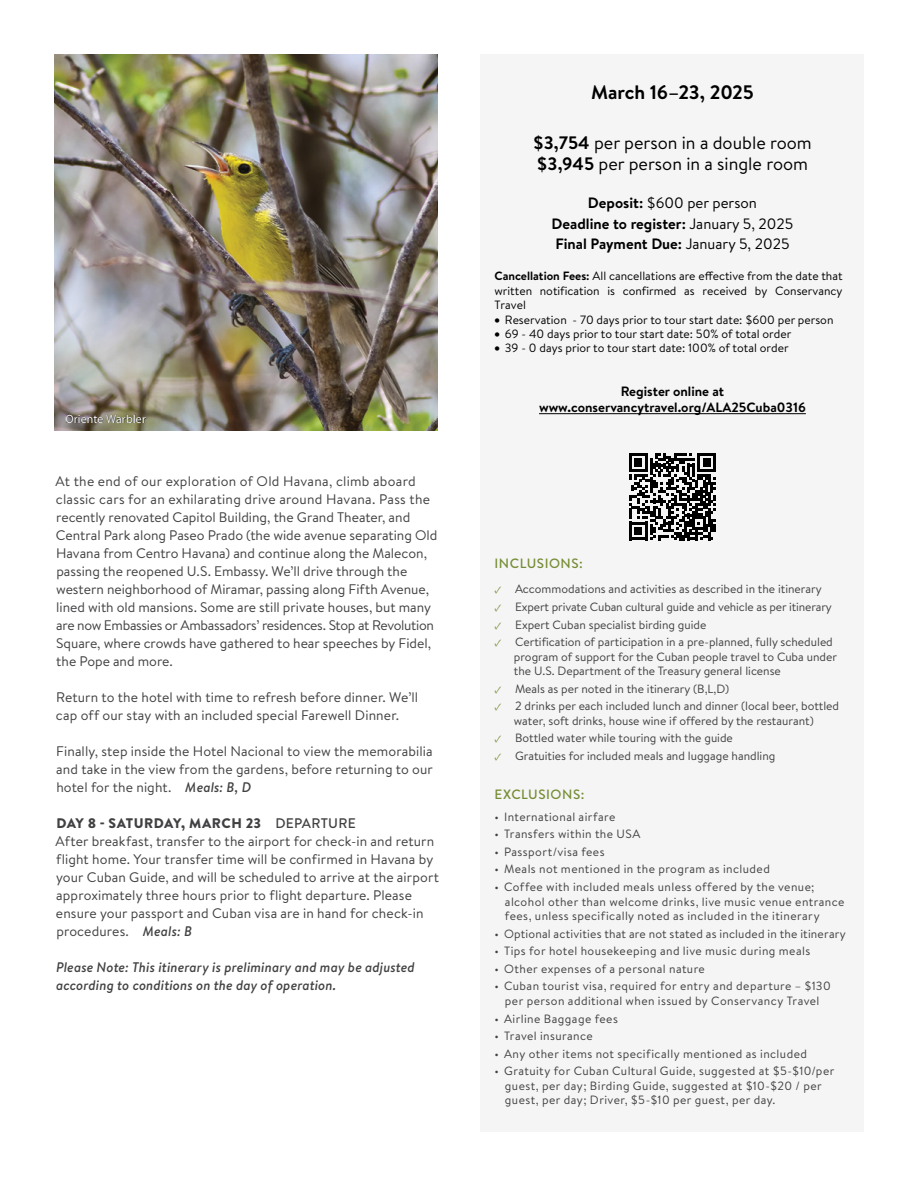
<style>
.page{position:relative;width:918px;height:1188px;background:#fff}
.page>*{position:absolute;margin:0;border:0;box-sizing:border-box;transform-origin:0 0}
.t1{font:700 19.5px "Brandon Text";letter-spacing:-.01em;color:#000}
.t2{font:18px/21.6px "Brandon Text";color:#000}
.t3{font:700 15px/20.2px "Brandon Text";color:#000;text-align:center}
.t4{font:13.8px/18px "Brandon Text";letter-spacing:.005em;color:#414042}
.t5{font:italic 500 13.8px/18px "Brandon Text";letter-spacing:.01em;color:#414042}
.t6{font:700 13.5px/16.2px "Brandon Text";color:#000;text-align:center}
.t7{font:500 13.5px "Brandon Text";letter-spacing:.04em;color:#758c33}
.t8{font:12px/14.4px "Brandon Text";letter-spacing:.025em;color:#414042}
.t9{font:12px/14.4px "Brandon Text";color:#414042}
.t10{font:12px/14.2px "Brandon Text";color:#000;text-align:justify}
.t11{font:12px "Brandon Text";letter-spacing:-.01em;color:#414042}
.t12{font:12px "Myriad Pro";letter-spacing:.01em;color:#fff}
.s1{font-weight:500;font-style:italic}
.s2{font-weight:900}
.s3{font-weight:500}
.s4{font-weight:700}
.s5{font-weight:400}
.s6{font-family:"Minion Pro";font-size:10.5px;color:#758c33}
</style>
<div class="page">
<img style="left:54px;top:54px;width:384px;height:376px">
<div style="left:481px;top:59px;width:383px;height:535px;background:#f5f5f5"></div>
<hr style="left:539px;top:413px;width:267px;height:1px;background:#000">
<div style="left:481px;top:532px;width:383px;height:600px;background:#f5f5f5"></div>
<svg style="left:629px;top:453px;width:87px;height:87px"></svg>
<svg style="left:66px;top:414px;width:80px;height:9px"></svg>
<p class="t12" style="left:65px;top:411px;width:82px">Oriente Warbler</p>
<p class="t4" style="left:55px;top:472px;width:384px">At the end of our exploration of Old Havana, climb aboard classic cars for an exhilarating drive around Havana. Pass the recently renovated Capitol Building, the Grand Theater, and Central Park along Paseo Prado (the wide avenue separating Old Havana from Centro Havana) and continue along the Malecon, passing the reopened U.S. Embassy. We’ll drive through the western neighborhood of Miramar, passing along Fifth Avenue, lined with old mansions. Some are still private houses, but many are now Embassies or Ambassadors’ residences. Stop at Revolution Square, where crowds have gathered to hear speeches by Fidel, the Pope and more.</p>
<p class="t4" style="left:56px;top:688px;width:364px">Return to the hotel with time to refresh before dinner. We’ll cap off our stay with an included special Farewell Dinner.</p>
<p class="t4" style="left:56px;top:742px;width:378px;text-align:justify">Finally, step inside the Hotel Nacional to view the memorabilia and take in the view from the gardens, before returning to our hotel for the night. <span class="s1">Meals: B, D</span></p>
<p class="t4" style="left:55px;top:814px;width:385px"><span class="s2">DAY 8 - SATURDAY, MARCH 23</span> <span class="s3">DEPARTURE<br></span>After breakfast, transfer to the airport for check-in and return flight home. Your transfer time will be confirmed in Havana by your Cuban Guide, and will be scheduled to arrive at the airport approximately three hours prior to flight departure. Please ensure your passport and Cuban visa are in hand for check-in procedures. <span class="s1">Meals: B</span></p>
<p class="t5" style="left:56px;top:958px;width:360px">Please Note: This itinerary is preliminary and may be adjusted according to conditions on the day of operation.</p>
<h1 class="t1" style="left:591px;top:79px;width:164px">March 16–23, 2025</h1>
<h2 class="t2" style="left:533px;top:131px;width:280px"><span class="s4">$3,754</span> per person in a double room <span class="s4">$3,945</span> per person in a single room</h2>
<p class="t3" style="left:552px;top:193px;width:243px">Deposit: <span class="s5">$600 per person<br></span>Deadline to register: <span class="s5">January 5, 2025<br></span>Final Payment Due: <span class="s5">January 5, 2025</span></p>
<p class="t10" style="left:494px;top:269px;width:350px"><span class="s4">Cancellation Fees:</span> All cancellations are effective from the date that written notification is confirmed as received by Conservancy Travel</p>
<p class="t10" style="left:495px;top:312px;width:340px">• Reservation - 70 days prior to tour start date: $600 per person</p>
<p class="t10" style="left:495px;top:326px;width:298px">• 69 - 40 days prior to tour start date: 50% of total order</p>
<p class="t10" style="left:495px;top:341px;width:296px">• 39 - 0 days prior to tour start date: 100% of total order</p>
<p class="t6" style="left:539px;top:383px;width:268px">Register online at www.conservancytravel.org/ALA25Cuba0316</p>
<p class="t7" style="left:495px;top:554px;width:90px">INCLUSIONS:</p>
<p class="t9" style="left:494px;top:581px;width:329px"><span class="s6">✓</span> Accommodations and activities as described in the itinerary</p>
<p class="t11" style="left:494px;top:599px;width:339px"><span class="s6">✓</span> Expert private Cuban cultural guide and vehicle as per itinerary</p>
<p class="t9" style="left:494px;top:617px;width:213px"><span class="s6">✓</span> Expert Cuban specialist birding guide</p>
<p class="t9" style="left:514px;top:634px;width:325px;text-indent:-19px"><span class="s6">✓</span> Certification of participation in a pre-planned, fully scheduled program of support for the Cuban people travel to Cuba under the U.S. Department of the Treasury general license</p>
<p class="t9" style="left:494px;top:681px;width:236px"><span class="s6">✓</span> Meals as per noted in the itinerary (B,L,D)</p>
<p class="t9" style="left:494px;top:698px;width:346px;text-align:center"><span class="s6">✓</span> 2 drinks per each included lunch and dinner (local beer, bottled water, soft drinks, house wine if offered by the restaurant)</p>
<p class="t9" style="left:494px;top:731px;width:240px"><span class="s6">✓</span> Bottled water while touring with the guide</p>
<p class="t9" style="left:494px;top:748px;width:282px"><span class="s6">✓</span> Gratuities for included meals and luggage handling</p>
<p class="t7" style="left:495px;top:785px;width:91px">EXCLUSIONS:</p>
<p class="t8" style="left:494px;top:809px;width:123px">• International airfare</p>
<p class="t8" style="left:494px;top:826px;width:147px">• Transfers within the USA</p>
<p class="t8" style="left:494px;top:844px;width:112px">• Passport/visa fees</p>
<p class="t8" style="left:494px;top:862px;width:277px">• Meals not mentioned in the program as included</p>
<p class="t8" style="left:505px;top:879px;width:341px;text-indent:-10px">• Coffee with included meals unless offered by the venue; alcohol other than welcome drinks, live music venue entrance fees, unless specifically noted as included in the itinerary</p>
<p class="t8" style="left:494px;top:926px;width:353px">• Optional activities that are not stated as included in the itinerary</p>
<p class="t8" style="left:494px;top:943px;width:317px">• Tips for hotel housekeeping and live music during meals</p>
<p class="t8" style="left:494px;top:961px;width:212px">• Other expenses of a personal nature</p>
<p class="t8" style="left:494px;top:979px;width:338px;text-align:center">• Cuban tourist visa, required for entry and departure – $130 per person additional when issued by Conservancy Travel</p>
<p class="t8" style="left:494px;top:1011px;width:125px">• Airline Baggage fees</p>
<p class="t8" style="left:494px;top:1028px;width:100px">• Travel insurance</p>
<p class="t8" style="left:494px;top:1046px;width:314px">• Any other items not specifically mentioned as included</p>
<p class="t8" style="left:505px;top:1064px;width:331px;text-indent:-10px">• Gratuity for Cuban Cultural Guide, suggested at $5-$10/per guest, per day; Birding Guide, suggested at $10-$20 / per guest, per day; Driver, $5-$10 per guest, per day.</p>
</div>
